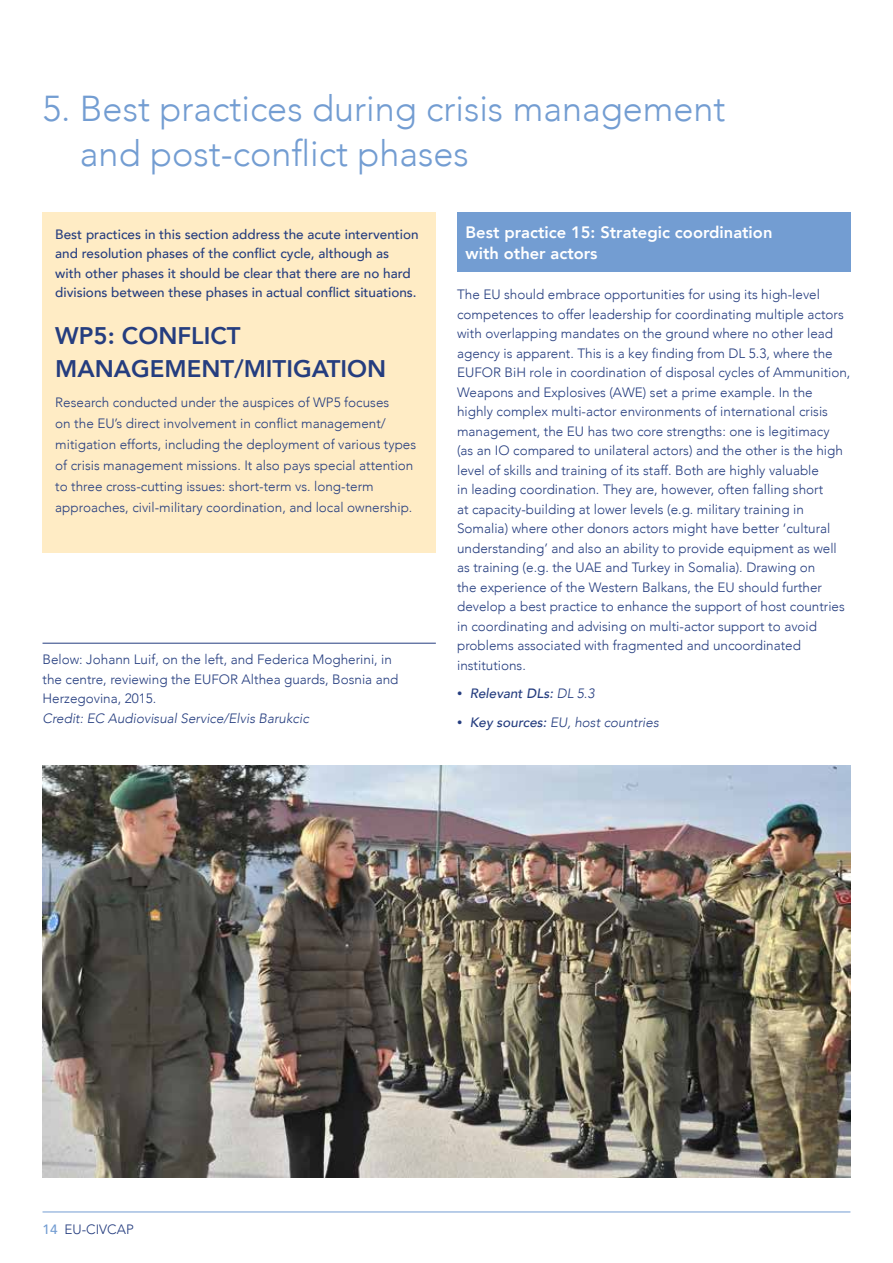
<style>
.page{position:relative;width:893px;height:1263px;background:#fff}
.page>*{position:absolute;margin:0;border:0;box-sizing:border-box;transform-origin:0 0}
.t1{font:300 36px/45px "Avenir";color:#739dd2}
.t2{font:800 24px/33px "Avenir";color:#253d7f}
.t3{font:800 16.5px/21px "Avenir";color:#fff}
.t4{font:300 13.5px/19.5px "Avenir";color:#253d7f}
.t5{font:500 13.5px/19.5px "Avenir";color:#253d7f}
.t6{font:italic 300 13.5px "Avenir";color:#253d7f}
.t7{font:italic 500 13.5px "Avenir";color:#253d7f}
.s1{font-weight:300;font-style:normal;font-size:10.5px}
.s2{font-weight:300}
.s3{font-style:normal;font-size:10.5px}
.s4{font-weight:500}
.s5{font-weight:500;color:#739dd2}
</style>
<div class="page">
<hr style="left:43px;top:1211px;width:807px;height:1px;background:#739dd2">
<div style="left:43px;top:213px;width:393px;height:340px;background:#ffecc5"></div>
<img style="left:43px;top:765px;width:807px;height:413px">
<div style="left:457px;top:213px;width:393px;height:59px;background:#739dd2"></div>
<hr style="left:43px;top:643px;width:393px;height:1px;background:#253d7f">
<h1 class="t1" style="left:80px;top:86px;width:647px;text-indent:-37px">5. Best practices during crisis management and post-conflict phases</h1>
<p class="t5" style="left:55px;top:224px;width:365px">Best practices in this section address the acute intervention and resolution phases of the conflict cycle, although as<br>with other phases it should be clear that there are no hard divisions between these phases in actual conflict situations.</p>
<h2 class="t2" style="left:55px;top:319px;width:333px">WP5: CONFLICT<br>MANAGEMENT/MITIGATION</h2>
<p class="t4" style="left:55px;top:392px;width:362px;line-height:21px">Research conducted under the auspices of WP5 focuses<br>on the EU’s direct involvement in conflict management/ mitigation efforts, including the deployment of various types of crisis management missions. It also pays special attention to three cross-cutting issues: short-term vs. long-term approaches, civil-military coordination, and local ownership.</p>
<p class="t4" style="left:43px;top:650px;width:357px">Below: Johann Luif, on the left, and Federica Mogherini, in the centre, reviewing the EUFOR Althea guards, Bosnia and<br>Herzegovina, 2015.</p>
<p class="t6" style="left:43px;top:710px;width:268px">Credit: EC Audiovisual Service/Elvis Barukcic</p>
<p class="t3" style="left:466px;top:221px;width:308px">Best practice 15: Strategic coordination with other actors</p>
<p class="t4" style="left:457px;top:285px;width:395px">The EU should embrace opportunities for using its high-level competences to offer leadership for coordinating multiple actors with overlapping mandates on the ground where no other lead agency is apparent. This is a key finding from DL 5.3, where the EUFOR BiH role in coordination of disposal cycles of Ammunition, Weapons and Explosives (AWE) set a prime example. In the highly complex multi-actor environments of international crisis management, the EU has two core strengths: one is legitimacy<br>(as an IO compared to unilateral actors) and the other is the high level of skills and training of its staff. Both are highly valuable<br>in leading coordination. They are, however, often falling short<br>at capacity-building at lower levels (e.g. military training in Somalia) where other donors actors might have better ‘cultural understanding’ and also an ability to provide equipment as well as training (e.g. the UAE and Turkey in Somalia). Drawing on<br>the experience of the Western Balkans, the EU should further develop a best practice to enhance the support of host countries in coordinating and advising on multi-actor support to avoid problems associated with fragmented and uncoordinated institutions.</p>
<p class="t7" style="left:457px;top:685px;width:139px"><span class="s1">•</span> Relevant DLs: <span class="s2">DL 5.3</span></p>
<p class="t6" style="left:457px;top:714px;width:203px"><span class="s3">•</span> <span class="s4">Key sources:</span> EU, host countries</p>
<p class="t4" style="left:43px;top:1219px;width:93px"><span class="s5">14</span> EU-CIVCAP</p>
</div>
